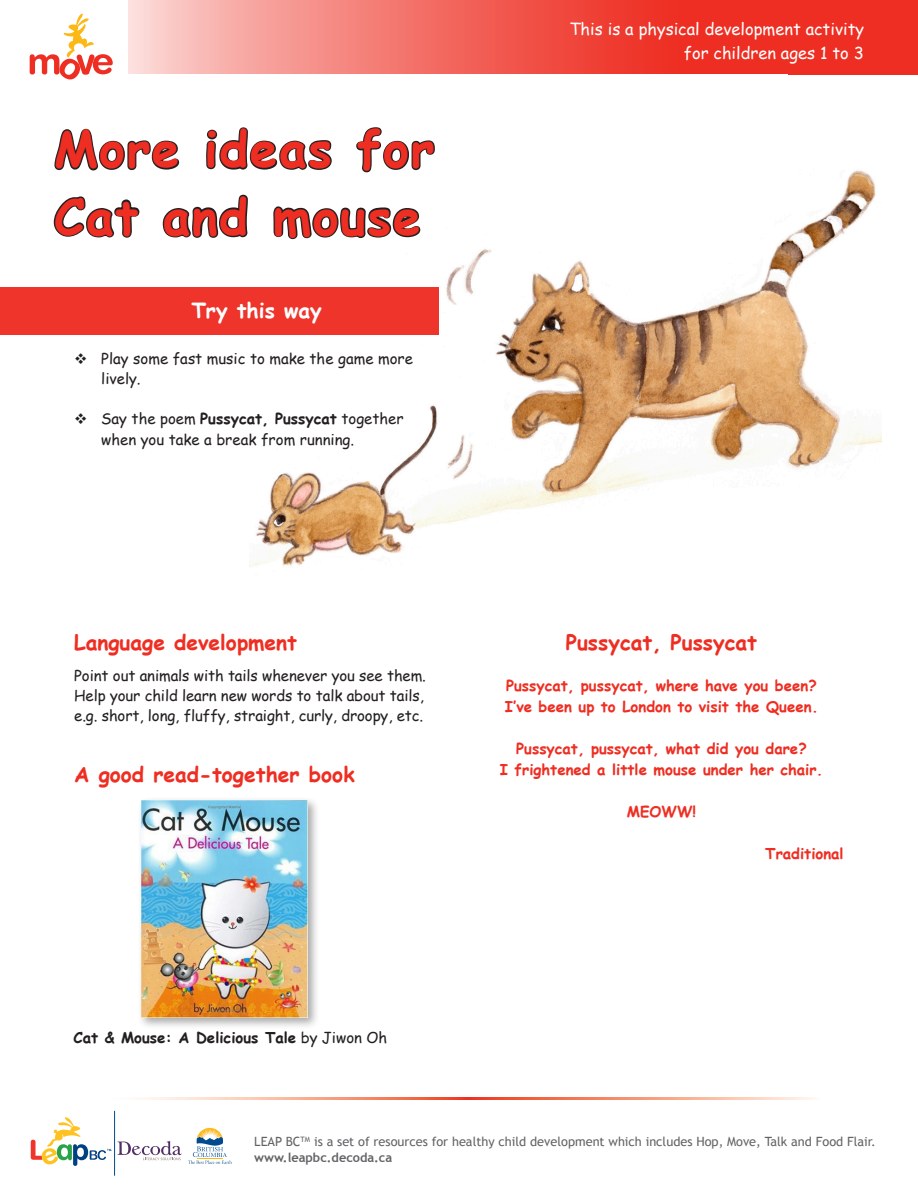
<style>
.page{position:relative;width:918px;height:1188px;background:#fff}
.page>*{position:absolute;margin:0;border:0;box-sizing:border-box;transform-origin:0 0}
.HF_B_Heading{font:700 49.5px/67.5px "Comic Sans MS";letter-spacing:.03em;color:#ee2e22}
.t1{font:700 21px "Comic Sans MS";color:#ee2e22}
.t2{font:700 21px "Comic Sans MS";color:#fff}
.t3{font:16.5px/24px "Comic Sans MS";color:#fff;text-align:right}
.t4{font:15px/20.2px "Comic Sans MS";letter-spacing:-.005em;color:#231f20}
.t5{font:700 15px "Comic Sans MS";color:#ee2e22}
.t6{font:700 15px "Comic Sans MS";color:#231f20}
.t7{font:12.75px/16.5px "Trebuchet MS";color:#636366}
.s1{font-weight:700}
.s2{font-weight:400}
</style>
<div class="page">
<img style="left:250px;top:170px;width:632px;height:397px">
<div style="left:0;top:287px;width:439px;height:48px;background:#ee342b"></div>
<div style="left:789px;top:0;width:129px;height:74px;background:#ee2e22"></div>
<svg style="left:128px;top:0;width:661px;height:74px;background:#f26d64"></svg>
<svg style="left:30px;top:14px;width:83px;height:65px"></svg>
<svg style="left:141px;top:1097px;width:674px;height:2px"></svg>
<div style="left:138px;top:797px;width:182px;height:233px;background:#231f20;opacity:.4"></div>
<img style="left:141px;top:800px;width:166px;height:217px">
<svg style="left:31px;top:1117px;width:80px;height:49px"></svg>
<hr style="left:114px;top:1111px;width:1px;height:64px;background:#004a8d">
<svg style="left:188px;top:1128px;width:44px;height:36px"></svg>
<svg style="left:118px;top:1141px;width:64px;height:19px"></svg>
<svg style="left:54px;top:128px;width:126px;height:43px"></svg>
<svg style="left:206px;top:127px;width:127px;height:50px"></svg>
<svg style="left:355px;top:127px;width:81px;height:71px"></svg>
<svg style="left:53px;top:196px;width:87px;height:42px"></svg>
<svg style="left:162px;top:194px;width:86px;height:44px"></svg>
<svg style="left:272px;top:204px;width:150px;height:37px"></svg>
<p class="HF_B_Heading" style="left:54px;top:113px;width:382px">More ideas for<br>Cat and mouse</p>
<p class="t2" style="left:191px;top:295px;width:132px">Try this way</p>
<p class="t4" style="left:101px;top:348px;width:313px;text-indent:-27px">❖ Play some fast music to make the game more lively.</p>
<p class="t4" style="left:101px;top:408px;width:304px;text-indent:-27px">❖ Say the poem <span class="s1">Pussycat, Pussycat</span> together when you take a break from running.</p>
<p class="t3" style="left:569px;top:17px;width:296px">This is a physical development activity for children ages 1 to 3</p>
<p class="t1" style="left:74px;top:627px;width:224px">Language development</p>
<p class="t4" style="left:74px;top:664px;width:353px">Point out animals with tails whenever you see them.<br>Help your child learn new words to talk about tails, e.g. short, long, fluffy, straight, curly, droopy, etc.</p>
<p class="t1" style="left:74px;top:759px;width:282px">A good read-together book</p>
<p class="t6" style="left:74px;top:1026px;width:315px">Cat &amp; Mouse: A Delicious Tale <span class="s2">by Jiwon Oh</span></p>
<p class="t1" style="left:566px;top:627px;width:193px">Pussycat, Pussycat</p>
<p class="t5" style="left:506px;top:675px;width:312px">Pussycat, pussycat, where have you been?</p>
<p class="t5" style="left:505px;top:696px;width:315px">I’ve been up to London to visit the Queen.</p>
<p class="t5" style="left:516px;top:738px;width:292px">Pussycat, pussycat, what did you dare?</p>
<p class="t5" style="left:500px;top:759px;width:325px">I frightened a little mouse under her chair.</p>
<p class="t5" style="left:627px;top:801px;width:71px">MEOWW!</p>
<p class="t5" style="left:765px;top:843px;width:80px">Traditional</p>
<p class="t7" style="left:254px;top:1133px;width:623px">LEAP BC<sup>TM</sup> is a set of resources for healthy child development which includes Hop, Move, Talk and Food Flair. <span class="s1">www.leapbc.decoda.ca</span></p>
</div>
